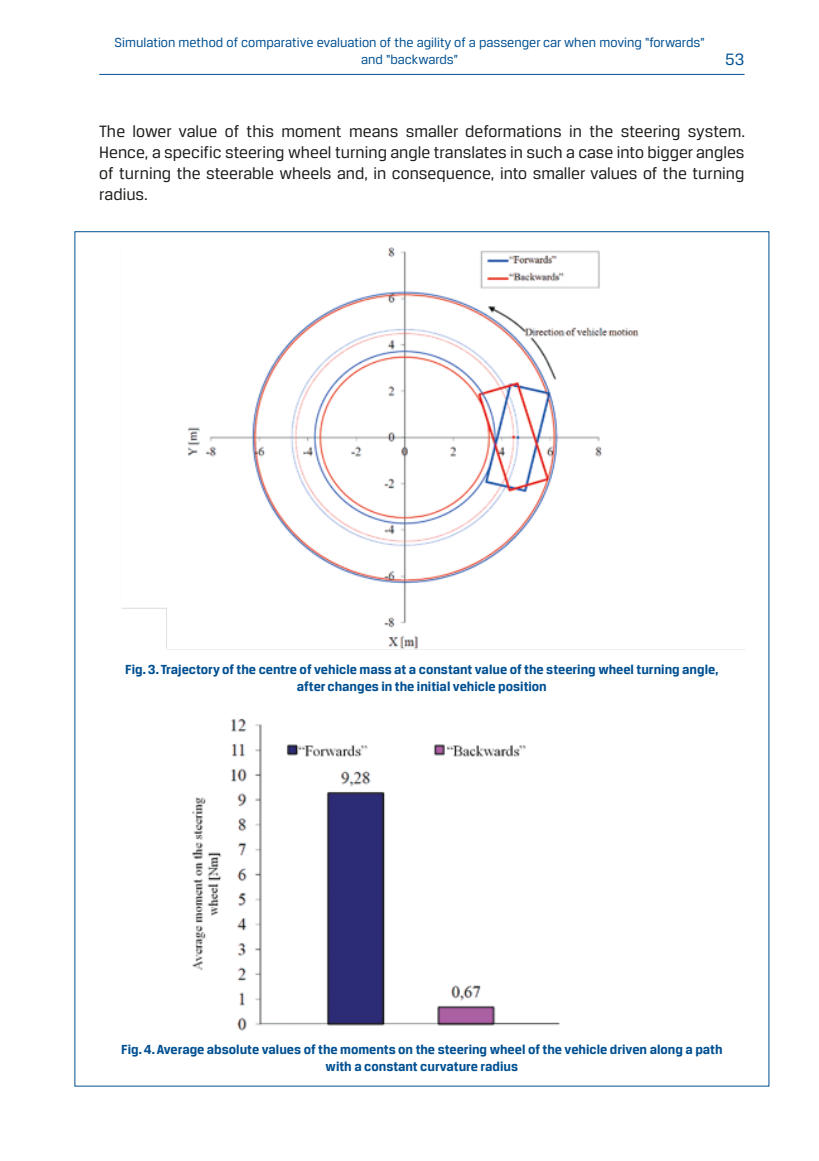
<style>
.page{position:relative;width:819px;height:1161px;background:#fff}
.page>*{position:absolute;margin:0;border:0;box-sizing:border-box;transform-origin:0 0}
.podstawowy_ang{font:17.5px/21px "Breuer Text";color:#1d1d1b;text-align:justify}
.t1{font:17.5px "Breuer Text";color:#005092}
.podst_ang{font:700 14px/16.8px "Breuer Text";color:#005092;text-align:center}
.t2{font:14px/16.8px "Breuer Text";color:#005092;text-align:center}
</style>
<div class="page">
<hr style="left:99px;top:74px;width:645px;height:1px;background:#005092">
<img style="left:121px;top:248px;width:624px;height:402px">
<img style="left:192px;top:718px;width:368px;height:313px">
<p class="t2" style="left:115px;top:34px;width:591px">Simulation method of comparative evaluation of the agility of a passenger car when moving “forwards” and “backwards”</p>
<p class="t1" style="left:725px;top:50px;width:21px">53</p>
<p class="podstawowy_ang" style="left:99px;top:121px;width:647px">The lower value of this moment means smaller deformations in the steering system.<br>Hence, a specific steering wheel turning angle translates in such a case into bigger angles of turning the steerable wheels and, in consequence, into smaller values of the turning radius.</p>
<p class="podst_ang" style="left:125px;top:661px;width:594px">Fig. 3. Trajectory of the centre of vehicle mass at a constant value of the steering wheel turning angle, after changes in the initial vehicle position</p>
<p class="podst_ang" style="left:121px;top:1041px;width:602px">Fig. 4. Average absolute values of the moments on the steering wheel of the vehicle driven along a path with a constant curvature radius</p>
</div>
